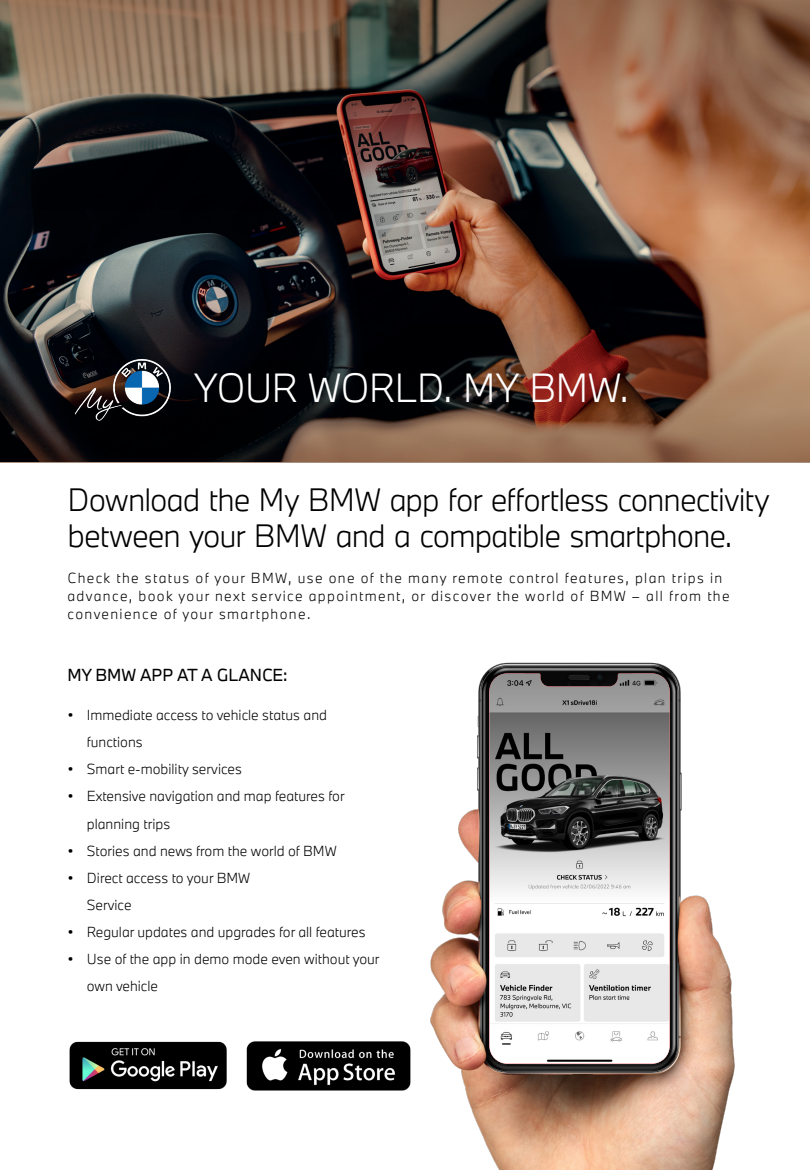
<style>
.page{position:relative;width:810px;height:1170px;background:#fff}
.page>*{position:absolute;margin:0;border:0;box-sizing:border-box;transform-origin:0 0}
.t1{font:300 37.8px "BMW Type Next Latin";letter-spacing:-.03em;color:#fff}
.t2{font:300 30px/36px "BMW Type Next Latin";letter-spacing:-.035em;color:#000}
.t3{font:16.2px "BMW Type Next Latin";color:#000}
.t4{font:300 13.5px/27px "BMW Type Next Latin";color:#000}
.t5{font:300 13.5px/18px "BMW Type Next Latin";letter-spacing:.1em;color:#000}
</style>
<div class="page">
<img style="left:430px;top:662px;width:305px;height:508px">
<img style="left:490px;top:673px;width:180px;height:390px">
<img style="left:69px;top:1041px;width:158px;height:49px">
<img style="left:246px;top:1041px;width:165px;height:50px">
<img style="left:0;top:210px;width:810px;height:50px">
<img style="left:0;top:260px;width:810px;height:203px">
<img style="left:0;top:0;width:810px;height:210px">
<img style="left:68px;top:337px;width:110px;height:111px">
<h1 class="t1" style="left:195px;top:362px;width:436px">YOUR WORLD. MY BMW.</h1>
<h2 class="t2" style="left:68px;top:481px;width:704px">Download the My BMW app for effortless connectivity between your BMW and a compatible smartphone.</h2>
<p class="t5" style="left:68px;top:568px;width:664px">Check the status of your BMW, use one of the many remote control features, plan trips in advance, book your next service appointment, or discover the world of BMW – all from the convenience of your smartphone.</p>
<p class="t3" style="left:68px;top:663px;width:222px">MY BMW APP AT A GLANCE:</p>
<p class="t4" style="left:87px;top:701px;width:242px;text-indent:-19px">• Immediate access to vehicle status and functions</p>
<p class="t4" style="left:68px;top:755px;width:176px">• Smart e-mobility services</p>
<p class="t4" style="left:87px;top:782px;width:259px;text-indent:-19px">• Extensive navigation and map features for planning trips</p>
<p class="t4" style="left:68px;top:836px;width:271px">• Stories and news from the world of BMW</p>
<p class="t4" style="left:87px;top:863px;width:165px;text-indent:-19px">• Direct access to your BMW<br>Service</p>
<p class="t4" style="left:68px;top:917px;width:300px">• Regular updates and upgrades for all features</p>
<p class="t4" style="left:87px;top:944px;width:294px;text-indent:-19px">• Use of the app in demo mode even without your own vehicle</p>
</div>
